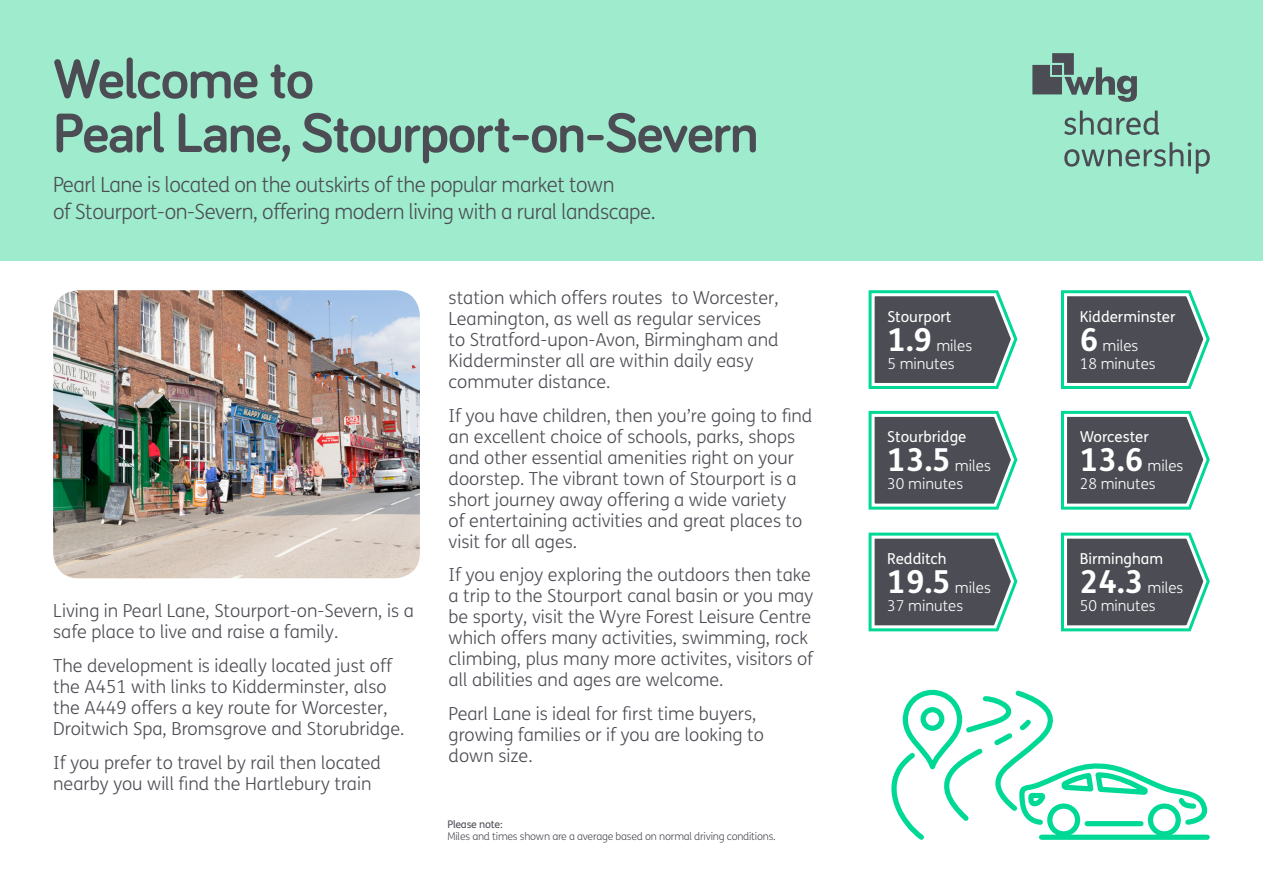
<style>
.page{position:relative;width:1263px;height:893px;background:#fff}
.page>*{position:absolute;margin:0;border:0;box-sizing:border-box;transform-origin:0 0}
.t1{font:700 57px/54px "Bariol";letter-spacing:-.02em;color:#4c4d54}
.t2{font:300 21px/27px "FS Me";letter-spacing:-.02em;color:#4c4d54}
.t3{font:300 18px/21px "FS Me";color:#4c4d54}
.t4{font:15.15px/28.7px "FS Me";color:#fff}
.t5{font:300 15px "FS Me";color:#fff}
.t6{font:300 10.5px "FS Me";letter-spacing:-.02em;color:#4c4d54}
.t7{font:10.5px "FS Me";letter-spacing:-.02em;color:#4c4d54}
.s1{font-weight:700;font-size:31.65px}
.s2{font-weight:300}
</style>
<div class="page">
<div style="left:0;top:0;width:1263px;height:260px;background:#9eeccd"></div>
<svg style="left:868px;top:290px;width:150px;height:99px;background:#627675"></svg>
<svg style="left:1061px;top:290px;width:149px;height:99px;background:#607574"></svg>
<svg style="left:868px;top:410px;width:150px;height:100px;background:#637877"></svg>
<svg style="left:1061px;top:410px;width:149px;height:100px;background:#627776"></svg>
<svg style="left:868px;top:532px;width:150px;height:100px;background:#637877"></svg>
<svg style="left:1061px;top:532px;width:149px;height:100px;background:#627776"></svg>
<svg style="left:891px;top:689px;width:319px;height:151px"></svg>
<img style="left:53px;top:290px;width:367px;height:288px">
<svg style="left:1032px;top:53px;width:105px;height:49px"></svg>
<svg style="left:1064px;top:142px;width:146px;height:32px"></svg>
<svg style="left:1064px;top:111px;width:95px;height:24px"></svg>
<h1 class="t1" style="left:53px;top:50px;width:707px">Welcome to<br>Pearl Lane, Stourport-on-Severn</h1>
<p class="t2" style="left:53px;top:171px;width:604px">Pearl Lane is located on the outskirts of the popular market town<br>of Stourport-on-Severn, offering modern living with a rural landscape.</p>
<p class="t3" style="left:53px;top:601px;width:362px">Living in Pearl Lane, Stourport-on-Severn, is a safe place to live and raise a family.</p>
<p class="t3" style="left:53px;top:656px;width:353px">The development is ideally located just off the A451 with links to Kidderminster, also the A449 offers a key route for Worcester, Droitwich Spa, Bromsgrove and Storubridge.</p>
<p class="t3" style="left:53px;top:752px;width:329px">If you prefer to travel by rail then located nearby you will find the Hartlebury train</p>
<p class="t3" style="left:449px;top:287px;width:332px">station which offers routes to Worcester, Leamington, as well as regular services to Stratford-upon-Avon, Birmingham and Kidderminster all are within daily easy commuter distance.</p>
<p class="t3" style="left:449px;top:405px;width:365px">If you have children, then you’re going to find an excellent choice of schools, parks, shops and other essential amenities right on your doorstep. The vibrant town of Stourport is a short journey away offering a wide variety<br>of entertaining activities and great places to visit for all ages.</p>
<p class="t3" style="left:449px;top:565px;width:366px">If you enjoy exploring the outdoors then take a trip to the Stourport canal basin or you may be sporty, visit the Wyre Forest Leisure Centre which offers many activities, swimming, rock climbing, plus many more activites, visitors of all abilities and ages are welcome.</p>
<p class="t3" style="left:449px;top:704px;width:317px">Pearl Lane is ideal for first time buyers, growing families or if you are looking to down size.</p>
<p class="t7" style="left:448px;top:818px;width:56px">Please note:</p>
<p class="t6" style="left:448px;top:830px;width:330px">Miles and times shown are a average based on normal driving conditions.</p>
<p class="t4" style="left:887px;top:303px;width:86px">Stourport<br><span class="s1">1.9</span> <span class="s2">miles</span></p>
<p class="t5" style="left:887px;top:355px;width:69px">5 minutes</p>
<p class="t4" style="left:887px;top:423px;width:105px">Stourbridge<br><span class="s1">13.5</span> <span class="s2">miles</span></p>
<p class="t5" style="left:887px;top:475px;width:77px">30 minutes</p>
<p class="t4" style="left:887px;top:545px;width:105px">Redditch<br><span class="s1">19.5</span> <span class="s2">miles</span></p>
<p class="t5" style="left:887px;top:597px;width:77px">37 minutes</p>
<p class="t4" style="left:1080px;top:303px;width:97px">Kidderminster<br><span class="s1">6</span> <span class="s2">miles</span></p>
<p class="t5" style="left:1080px;top:355px;width:77px">18 minutes</p>
<p class="t4" style="left:1080px;top:423px;width:105px">Worcester<br><span class="s1">13.6</span> <span class="s2">miles</span></p>
<p class="t5" style="left:1080px;top:475px;width:77px">28 minutes</p>
<p class="t4" style="left:1080px;top:545px;width:105px">Birmingham<br><span class="s1">24.3</span> <span class="s2">miles</span></p>
<p class="t5" style="left:1080px;top:597px;width:77px">50 minutes</p>
</div>
